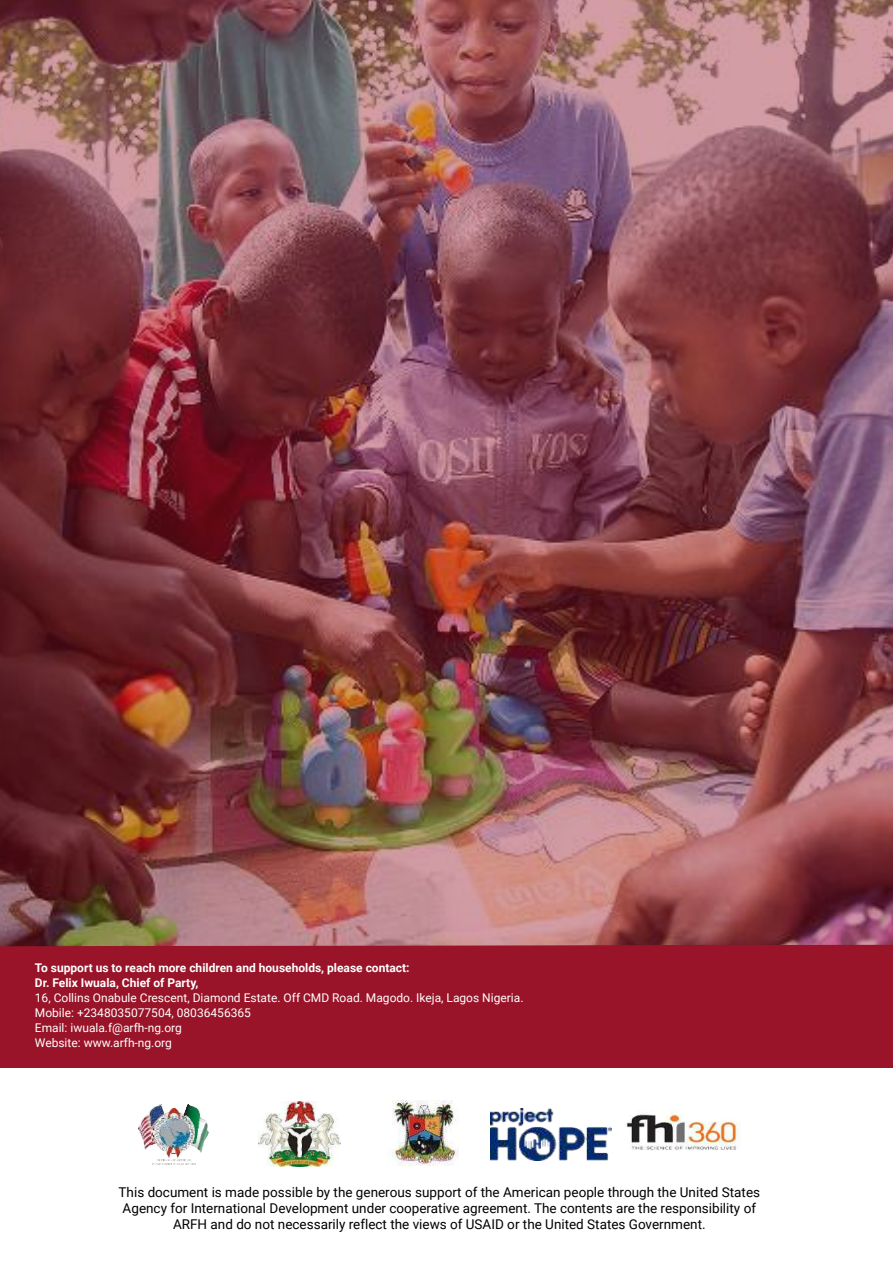
<style>
.page{position:relative;width:893px;height:1263px;background:#fff}
.page>*{position:absolute;margin:0;border:0;box-sizing:border-box;transform-origin:0 0}
.t1{font:13.5px/16.2px "Roboto";color:#000;text-align:center}
.t2{font:12px/15px "Roboto";color:#fff}
.t3{font:700 12px/15px "Roboto";color:#fff}
</style>
<div class="page">
<div style="left:0;top:945px;width:893px;height:123px;background:#991428"></div>
<img style="left:138px;top:1104px;width:25px;height:45px">
<img style="left:189px;top:1105px;width:17px;height:43px">
<img style="left:153px;top:1109px;width:42px;height:51px">
<img style="left:198px;top:1122px;width:11px;height:30px">
<svg style="left:183px;top:1104px;width:6px;height:13px"></svg>
<svg style="left:153px;top:1160px;width:42px;height:4px"></svg>
<img style="left:392px;top:1101px;width:67px;height:65px">
<img style="left:258px;top:1102px;width:83px;height:65px">
<img style="left:626px;top:1110px;width:115px;height:41px">
<img style="left:491px;top:1108px;width:120px;height:52px">
<img style="left:0;top:0;width:893px;height:946px">
<p class="t3" style="left:35px;top:960px;width:376px">To support us to reach more children and households, please contact:<br>Dr. Felix Iwuala, Chief of Party,</p>
<p class="t2" style="left:35px;top:990px;width:490px">16, Collins Onabule Crescent, Diamond Estate. Off CMD Road. Magodo. Ikeja, Lagos Nigeria.<br>Mobile: +2348035077504, 08036456365<br>Email: iwuala.f@arfh-ng.org<br>Website: www.arfh-ng.org</p>
<p class="t1" style="left:119px;top:1183px;width:643px">This document is made possible by the generous support of the American people through the United States<br>Agency for International Development under cooperative agreement. The contents are the responsibility of<br>ARFH and do not necessarily reflect the views of USAID or the United States Government.</p>
</div>
